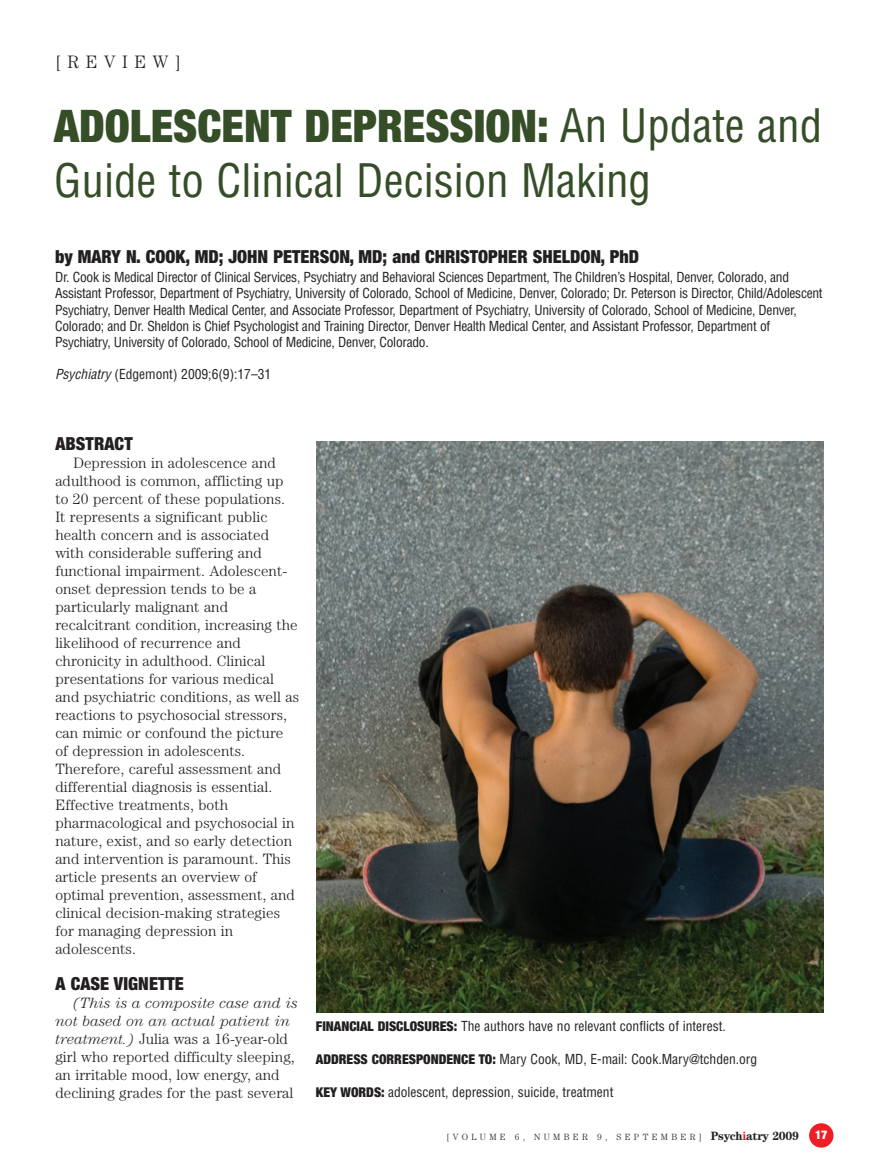
<style>
.page{position:relative;width:878px;height:1175px;background:#fff}
.page>*{position:absolute;margin:0;border:0;box-sizing:border-box;transform-origin:0 0}
.t1{font:900 condensed 45px "Helvetica Neue LT Std";color:#354e28}
.t2{font:condensed 45px "Helvetica";color:#354e28}
.t3{font:900 condensed 18px "Helvetica Neue LT Std";color:#231f20}
.t4{font:300 18px "Century Std";letter-spacing:.365em;color:#231f20}
.t5{font:300 15px/18px "Century Std";letter-spacing:.005em;color:#231f20}
.t6{font:condensed 13.5px/16.2px "Helvetica";letter-spacing:-.02em;color:#231f20}
.t7{font:condensed 13.5px "Helvetica";color:#231f20}
.t8{font:900 condensed 12px "Helvetica Neue LT Std";color:#fff}
.t9{font:300 9px "Century Std";letter-spacing:.365em;color:#231f20}
.s1{font-family:"Helvetica";font-weight:400}
.s2{font-style:italic}
.s3{font-family:"Helvetica Neue LT Std";font-weight:900}
.s4{font-weight:700;font-size:12px}
.s5{font-weight:700;font-size:12px;color:#ee1e24}
</style>
<div class="page">
<div style="left:809px;top:1123px;width:24px;height:24px;background:#ee1e24;border-radius:50%"></div>
<img style="left:317px;top:442px;width:507px;height:570px">
<p class="t4" style="left:56px;top:56px;width:126px">[REVIEW]</p>
<h1 class="t1" style="left:54px;top:110px;width:769px">ADOLESCENT DEPRESSION: <span class="s1">An Update and</span></h1>
<h1 class="t2" style="left:54px;top:156px;width:598px">Guide to Clinical Decision Making</h1>
<p class="t3" style="left:55px;top:250px;width:585px">by MARY N. COOK, MD; JOHN PETERSON, MD; and CHRISTOPHER SHELDON, PhD</p>
<p class="t6" style="left:55px;top:269px;width:769px">Dr. Cook is Medical Director of Clinical Services, Psychiatry and Behavioral Sciences Department, The Children’s Hospital, Denver, Colorado, and Assistant Professor, Department of Psychiatry, University of Colorado, School of Medicine, Denver, Colorado; Dr. Peterson is Director, Child/Adolescent Psychiatry, Denver Health Medical Center, and Associate Professor, Department of Psychiatry, University of Colorado, School of Medicine, Denver, Colorado; and Dr. Sheldon is Chief Psychologist and Training Director, Denver Health Medical Center, and Assistant Professor, Department of Psychiatry, University of Colorado, School of Medicine, Denver, Colorado.</p>
<p class="t7" style="left:55px;top:367px;width:218px"><span class="s2">Psychiatry</span> (Edgemont) 2009;6(9):17–31</p>
<p class="t3" style="left:55px;top:437px;width:79px">ABSTRACT</p>
<p class="t5" style="left:55px;top:455px;width:245px;text-indent:18px">Depression in adolescence and adulthood is common, afflicting up to 20 percent of these populations.<br>It represents a significant public health concern and is associated with considerable suffering and functional impairment. Adolescent&shy;onset depression tends to be a particularly malignant and recalcitrant condition, increasing the likelihood of recurrence and chronicity in adulthood. Clinical presentations for various medical and psychiatric conditions, as well as reactions to psychosocial stressors, can mimic or confound the picture of depression in adolescents.<br>Therefore, careful assessment and differential diagnosis is essential.<br>Effective treatments, both pharmacological and psychosocial in nature, exist, and so early detection and intervention is paramount. This article presents an overview of optimal prevention, assessment, and clinical decision-making strategies for managing depression in adolescents.</p>
<p class="t3" style="left:55px;top:977px;width:130px">A CASE VIGNETTE</p>
<p class="t5" style="left:55px;top:995px;width:244px;text-indent:18px"><span class="s2">(This is a composite case and is not based on an actual patient in treatment.)</span> Julia was a 16-year-old girl who reported difficulty sleeping, an irritable mood, low energy, and declining grades for the past several</p>
<p class="t7" style="left:316px;top:1018px;width:411px"><span class="s3">FINANCIAL DISCLOSURES:</span> The authors have no relevant conflicts of interest.</p>
<p class="t7" style="left:316px;top:1051px;width:443px"><span class="s3">ADDRESS CORRESPONDENCE TO:</span> Mary Cook, MD, E-mail: Cook.Mary@tchden.org</p>
<p class="t7" style="left:316px;top:1084px;width:299px"><span class="s3">KEY WORDS:</span> adolescent, depression, suicide, treatment</p>
<p class="t9" style="left:447px;top:1133px;width:353px">[VOLUME 6, NUMBER 9, SEPTEMBER] <span class="s4">Psych</span><span class="s5">i</span><span class="s4">atry 2009</span></p>
<p class="t8" style="left:815px;top:1130px;width:14px">17</p>
</div>
